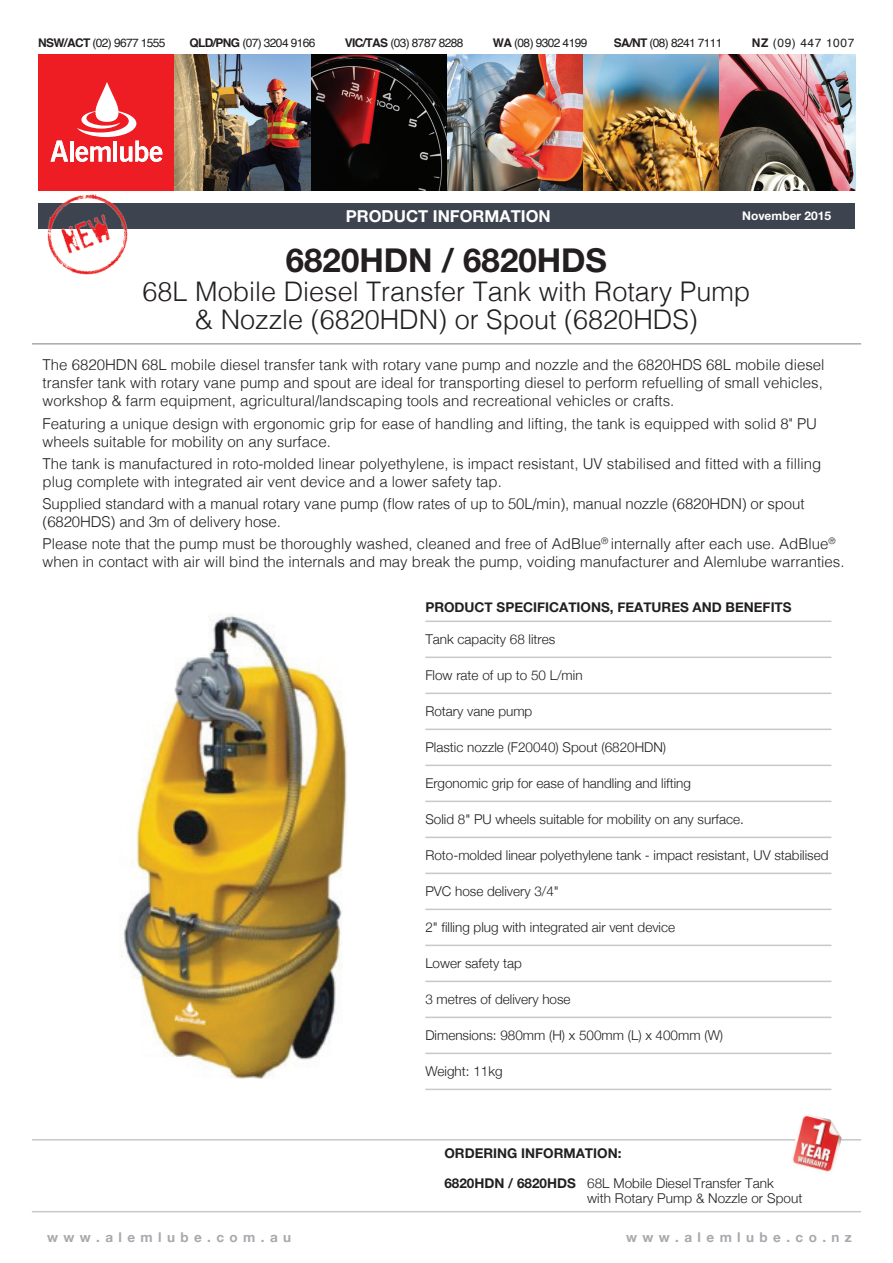
<style>
.page{position:relative;width:893px;height:1263px;background:#fff}
.page>*{position:absolute;margin:0;border:0;box-sizing:border-box;transform-origin:0 0}
.t1{font:700 33px "Helvetica Neue CE";color:#231f20}
.t2{font:300 27px/28.5px "Helvetica";color:#231f20;text-align:center}
.t3{font:700 16.5px "Helvetica Neue CE";color:#fff}
.t4{font:300 15px/18px "Helvetica";color:#231f20}
.t5{font:300 13.5px/15px "Helvetica Neue";color:#231f20}
.t6{font:700 13.5px "Helvetica Neue";color:#231f20}
.t7{font:700 13.5px "Helvetica Neue";letter-spacing:.4em;color:#a8a9ad}
.t8{font:700 13.5px "Helvetica Neue CE";color:#231f20}
.t9{font:700 12px "Helvetica Neue CE";color:#fff}
.t10{font:11.85px "Helvetica";letter-spacing:-.05em;color:#231f20}
.t11{font:11.85px "Helvetica";letter-spacing:.05em;color:#231f20}
.s1{font-weight:700}
.s2{font-family:"Helvetica Neue CE";font-weight:700}
</style>
<div class="page">
<hr style="left:32px;top:343px;width:829px;height:2px;background:#a8a9ad">
<hr style="left:32px;top:1211px;width:829px;height:1px;background:#c7c8ca">
<hr style="left:32px;top:1139px;width:829px;height:1px;background:#c7c8ca">
<div style="left:39px;top:203px;width:816px;height:26px;background:#3e444f"></div>
<img style="left:38px;top:179px;width:104px;height:96px">
<hr style="left:425px;top:621px;width:406px;height:1px;background:#c7c8ca">
<hr style="left:425px;top:657px;width:406px;height:1px;background:#c7c8ca">
<hr style="left:425px;top:693px;width:406px;height:1px;background:#c7c8ca">
<hr style="left:425px;top:729px;width:406px;height:1px;background:#c7c8ca">
<hr style="left:425px;top:765px;width:406px;height:1px;background:#c7c8ca">
<hr style="left:425px;top:801px;width:406px;height:1px;background:#c7c8ca">
<hr style="left:425px;top:837px;width:406px;height:1px;background:#c7c8ca">
<hr style="left:425px;top:873px;width:406px;height:1px;background:#c7c8ca">
<hr style="left:425px;top:909px;width:406px;height:1px;background:#c7c8ca">
<hr style="left:425px;top:945px;width:406px;height:1px;background:#c7c8ca">
<hr style="left:425px;top:981px;width:406px;height:1px;background:#c7c8ca">
<hr style="left:425px;top:1017px;width:406px;height:1px;background:#c7c8ca">
<hr style="left:425px;top:1053px;width:406px;height:1px;background:#c7c8ca">
<hr style="left:425px;top:1089px;width:406px;height:1px;background:#c7c8ca">
<img style="left:790px;top:1115px;width:52px;height:57px">
<img style="left:122px;top:615px;width:225px;height:463px">
<div style="left:39px;top:54px;width:136px;height:136px;background:#ee1d23"></div>
<svg style="left:51px;top:141px;width:17px;height:21px"></svg>
<hr style="left:70px;top:141px;width:3px;height:21px;background:#fff">
<svg style="left:76px;top:82px;width:86px;height:80px"></svg>
<img style="left:175px;top:54px;width:136px;height:136px">
<svg style="left:311px;top:54px;width:136px;height:136px;fill:#040504"></svg>
<img style="left:447px;top:54px;width:136px;height:136px">
<img style="left:583px;top:54px;width:136px;height:136px">
<img style="left:719px;top:54px;width:136px;height:136px">
<p class="t10" style="left:38px;top:34px;width:129px"><span class="s1">NSW/ACT</span> (02) 9677 1555</p>
<p class="t10" style="left:189px;top:34px;width:127px"><span class="s1">QLD/PNG</span> (07) 3204 9166</p>
<p class="t10" style="left:345px;top:34px;width:120px"><span class="s1">VIC/TAS</span> (03) 8787 8288</p>
<p class="t10" style="left:493px;top:34px;width:96px"><span class="s1">WA</span> (08) 9302 4199</p>
<p class="t10" style="left:614px;top:34px;width:110px"><span class="s1">SA/NT</span> (08) 8241 7111</p>
<p class="t11" style="left:752px;top:34px;width:104px"><span class="s1">NZ</span> (09) 447 1007</p>
<p class="t3" style="left:346px;top:206px;width:207px">PRODUCT INFORMATION</p>
<p class="t9" style="left:742px;top:208px;width:91px">November 2015</p>
<h1 class="t1" style="left:286px;top:240px;width:323px">6820HDN / 6820HDS</h1>
<h2 class="t2" style="left:143px;top:277px;width:609px">68L Mobile Diesel Transfer Tank with Rotary Pump &amp; Nozzle (6820HDN) or Spout (6820HDS)</h2>
<p class="t4" style="left:43px;top:356px;width:783px;text-align:justify">The 6820HDN 68L mobile diesel transfer tank with rotary vane pump and nozzle and the 6820HDS 68L mobile diesel transfer tank with rotary vane pump and spout are ideal for transporting diesel to perform refuelling of small vehicles, workshop &amp; farm equipment, agricultural/landscaping tools and recreational vehicles or crafts.</p>
<p class="t4" style="left:43px;top:414px;width:776px">Featuring a unique design with ergonomic grip for ease of handling and lifting, the tank is equipped with solid 8" PU wheels suitable for mobility on any surface.</p>
<p class="t4" style="left:43px;top:454px;width:780px">The tank is manufactured in roto-molded linear polyethylene, is impact resistant, UV stabilised and fitted with a filling plug complete with integrated air vent device and a lower safety tap.</p>
<p class="t4" style="left:43px;top:495px;width:763px">Supplied standard with a manual rotary vane pump (flow rates of up to 50L/min), manual nozzle (6820HDN) or spout (6820HDS) and 3m of delivery hose.</p>
<p class="t4" style="left:43px;top:535px;width:803px">Please note that the pump must be thoroughly washed, cleaned and free of AdBlue<sup>®</sup> internally after each use. AdBlue<sup>® </sup>when in contact with air will bind the internals and may break the pump, voiding manufacturer and Alemlube warranties.</p>
<p class="t6" style="left:425px;top:599px;width:368px">PRODUCT SPECIFICATIONS, FEATURES AND BENEFITS</p>
<p class="t5" style="left:425px;top:631px;width:132px">Tank capacity 68 litres</p>
<p class="t5" style="left:425px;top:667px;width:159px">Flow rate of up to 50 L/min</p>
<p class="t5" style="left:425px;top:703px;width:109px">Rotary vane pump</p>
<p class="t5" style="left:425px;top:739px;width:242px">Plastic nozzle (F20040) Spout (6820HDN)</p>
<p class="t5" style="left:425px;top:775px;width:267px">Ergonomic grip for ease of handling and lifting</p>
<p class="t5" style="left:425px;top:811px;width:320px">Solid 8" PU wheels suitable for mobility on any surface.</p>
<p class="t5" style="left:425px;top:847px;width:405px">Roto-molded linear polyethylene tank - impact resistant, UV stabilised</p>
<p class="t5" style="left:425px;top:883px;width:135px">PVC hose delivery 3/4"</p>
<p class="t5" style="left:425px;top:919px;width:251px">2" filling plug with integrated air vent device</p>
<p class="t5" style="left:425px;top:955px;width:98px">Lower safety tap</p>
<p class="t5" style="left:425px;top:991px;width:147px">3 metres of delivery hose</p>
<p class="t5" style="left:425px;top:1027px;width:299px">Dimensions: 980mm (H) x 500mm (L) x 400mm (W)</p>
<p class="t5" style="left:425px;top:1063px;width:79px">Weight: 11kg</p>
<p class="t8" style="left:444px;top:1145px;width:178px">ORDERING INFORMATION:</p>
<p class="t5" style="left:587px;top:1175px;width:217px;text-indent:-143px"><span class="s2">6820HDN / 6820HDS</span> 68L Mobile Diesel Transfer Tank<br>with Rotary Pump &amp; Nozzle or Spout</p>
<p class="t7" style="left:47px;top:1228px;width:246px">www.alemlube.com.au</p>
<p class="t7" style="left:626px;top:1228px;width:227px">www.alemlube.co.nz</p>
</div>
